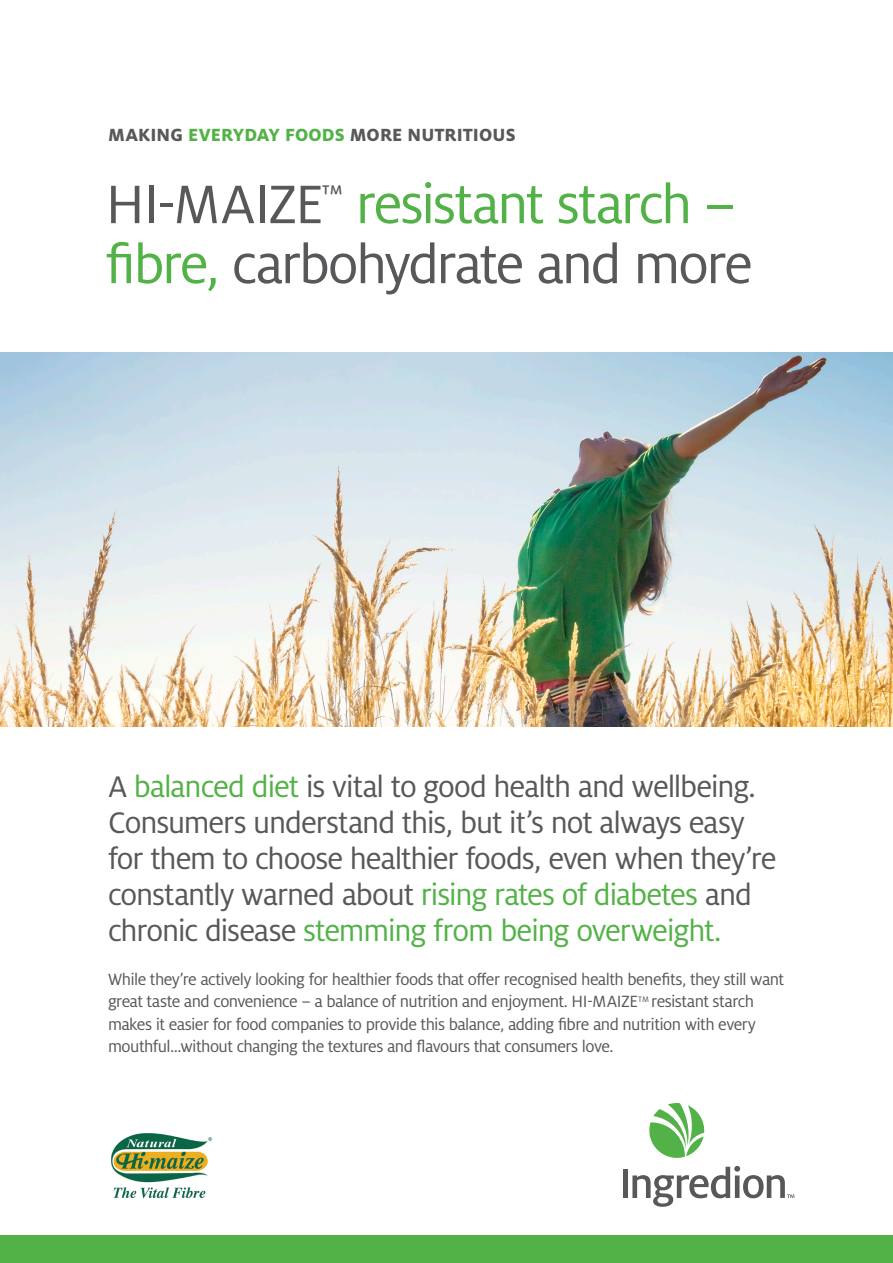
<style>
.page{position:relative;width:893px;height:1263px;background:#fff}
.page>*{position:absolute;margin:0;border:0;box-sizing:border-box;transform-origin:0 0}
.t1{font:60px/60px "Milo Pro";letter-spacing:-.04em;color:#57585a}
.Body{font:33px/36px "Milo Pro";letter-spacing:-.035em;color:#57585a}
.FS_Bullets{font:800 19.5px "Milo Pro";letter-spacing:.005em;color:#57585a}
.FS_Bullets-2{font:18px/22.5px "Milo Pro";letter-spacing:-.03em;color:#57585a}
.s1{color:#53b247}
</style>
<div class="page">
<div style="left:623px;top:1169px;width:5px;height:29px;background:#57585a"></div>
<svg style="left:632px;top:1103px;width:162px;height:104px"></svg>
<div style="left:0;top:1236px;width:893px;height:27px;background:#53b247"></div>
<img style="left:0;top:353px;width:893px;height:374px">
<img style="left:111px;top:1133px;width:102px;height:66px">
<p class="FS_Bullets" style="left:108px;top:124px;width:409px">MAKING <span class="s1">EVERYDAY FOODS</span> MORE NUTRITIOUS</p>
<p class="t1" style="left:105px;top:175px;width:649px">HI-MAIZE<sup>™</sup> <span class="s1">resistant starch – fibre,</span> carbohydrate and more</p>
<p class="Body" style="left:108px;top:769px;width:670px">A <span class="s1">balanced diet</span> is vital to good health and wellbeing.<br>Consumers understand this, but it’s not always easy for them to choose healthier foods, even when they’re constantly warned about <span class="s1">rising rates of diabetes</span> and chronic disease <span class="s1">stemming from being overweight.</span></p>
<p class="FS_Bullets-2" style="left:108px;top:968px;width:678px">While they’re actively looking for healthier foods that offer recognised health benefits, they still want great taste and convenience – a balance of nutrition and enjoyment. HI-MAIZE<sup>TM</sup> resistant starch makes it easier for food companies to provide this balance, adding fibre and nutrition with every mouthful…without changing the textures and flavours that consumers love.</p>
</div>
